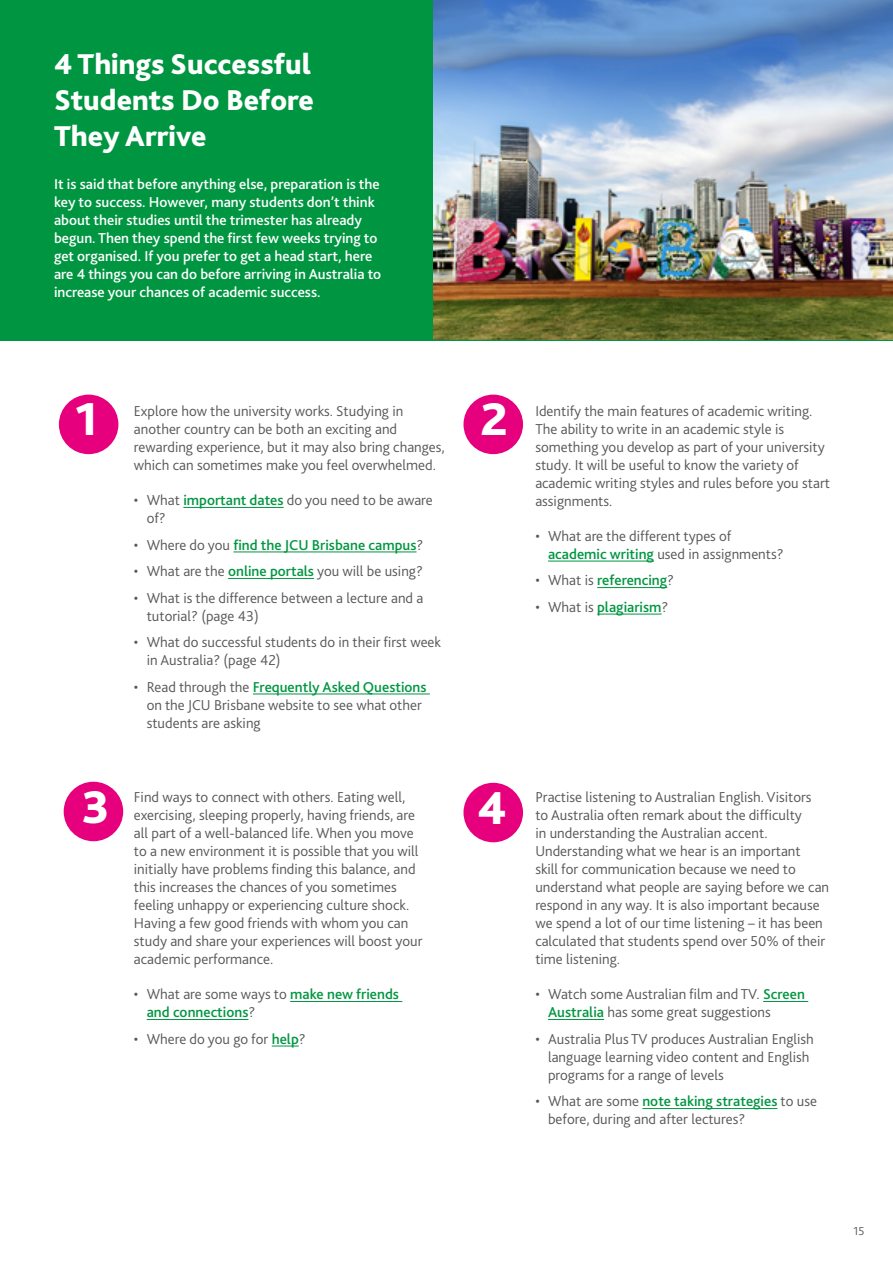
<style>
.page{position:relative;width:893px;height:1263px;background:#fff}
.page>*{position:absolute;margin:0;border:0;box-sizing:border-box;transform-origin:0 0}
.t1{font:800 48px "Bliss 2";color:#fff}
.t2{font:800 30px/36px "Bliss 2";color:#fff;text-align:justify}
.t3{font:300 15px/18px "Bliss 2";color:#575756}
.t4{font:500 15px/18px "Bliss 2";color:#fff}
.t5{font:500 15px/18px "Bliss 2";color:#009641}
.t6{font:300 12px "Bliss 2";color:#575756}
.s1{font-weight:500;color:#009641}
.s2{font-weight:300;color:#575756}
</style>
<div class="page">
<div style="left:0;top:0;width:893px;height:340px;background:#009641"></div>
<hr style="left:183px;top:507px;width:101px;height:1px;background:#009641">
<hr style="left:233px;top:552px;width:183px;height:1px;background:#009641">
<hr style="left:228px;top:578px;width:86px;height:1px;background:#009641">
<hr style="left:253px;top:694px;width:177px;height:1px;background:#009641">
<hr style="left:548px;top:561px;width:106px;height:1px;background:#009641">
<hr style="left:597px;top:587px;width:70px;height:1px;background:#009641">
<hr style="left:597px;top:614px;width:65px;height:1px;background:#009641">
<hr style="left:763px;top:1001px;width:45px;height:1px;background:#009641">
<hr style="left:548px;top:1019px;width:56px;height:1px;background:#009641">
<hr style="left:642px;top:1108px;width:135px;height:1px;background:#009641">
<hr style="left:290px;top:1001px;width:112px;height:1px;background:#009641">
<hr style="left:147px;top:1019px;width:101px;height:1px;background:#009641">
<svg style="left:272px;top:1046px;width:27px;height:1px"></svg>
<div style="left:59px;top:395px;width:59px;height:59px;background:#e6007d;border-radius:50%"></div>
<div style="left:463px;top:395px;width:60px;height:59px;background:#e6007d;border-radius:50%"></div>
<div style="left:64px;top:782px;width:59px;height:59px;background:#e6007d;border-radius:50%"></div>
<div style="left:463px;top:783px;width:60px;height:59px;background:#e6007d;border-radius:50%"></div>
<img style="left:434px;top:0;width:459px;height:339px">
<h2 class="t2" style="left:54px;top:46px;width:261px">4 Things Successful Students Do Before They Arrive</h2>
<p class="t4" style="left:54px;top:175px;width:329px">It is said that before anything else, preparation is the key to success. However, many students don’t think about their studies until the trimester has already begun. Then they spend the first few weeks trying to get organised. If you prefer to get a head start, here are 4 things you can do before arriving in Australia to increase your chances of academic success.</p>
<h1 class="t1" style="left:75px;top:389px;width:24px">1</h1>
<h1 class="t1" style="left:481px;top:389px;width:28px">2</h1>
<p class="t3" style="left:134px;top:402px;width:312px">Explore how the university works. Studying in another country can be both an exciting and rewarding experience, but it may also bring changes, which can sometimes make you feel overwhelmed.</p>
<p class="t3" style="left:147px;top:491px;width:288px;text-indent:-13px">• What <span class="s1">important dates</span> do you need to be aware of?</p>
<p class="t5" style="left:134px;top:536px;width:291px"><span class="s2">• Where do you</span> find the JCU Brisbane campus<span class="s2">?</span></p>
<p class="t3" style="left:134px;top:562px;width:290px">• What are the <span class="s1">online portals</span> you will be using?</p>
<p class="t3" style="left:147px;top:589px;width:278px;text-indent:-13px">• What is the difference between a lecture and a tutorial? (page 43)</p>
<p class="t3" style="left:147px;top:633px;width:296px;text-indent:-13px">• What do successful students do in their first week in Australia? (page 42)</p>
<p class="t3" style="left:147px;top:678px;width:281px;text-indent:-13px">• Read through the <span class="s1">Frequently Asked Questions </span>on the JCU Brisbane website to see what other students are asking</p>
<p class="t3" style="left:535px;top:402px;width:296px">Identify the main features of academic writing.<br>The ability to write in an academic style is something you develop as part of your university study. It will be useful to know the variety of academic writing styles and rules before you start assignments.</p>
<p class="t3" style="left:548px;top:527px;width:237px;text-indent:-13px">• What are the different types of <span class="s1">academic writing</span> used in assignments?</p>
<p class="t5" style="left:535px;top:571px;width:140px"><span class="s2">• What is</span> referencing<span class="s2">?</span></p>
<p class="t5" style="left:535px;top:598px;width:135px"><span class="s2">• What is</span> plagiarism<span class="s2">?</span></p>
<h1 class="t1" style="left:82px;top:777px;width:29px">3</h1>
<h1 class="t1" style="left:477px;top:778px;width:31px">4</h1>
<p class="t3" style="left:134px;top:788px;width:290px">Find ways to connect with others. Eating well, exercising, sleeping properly, having friends, are all part of a well-balanced life. When you move to a new environment it is possible that you will initially have problems finding this balance, and this increases the chances of you sometimes feeling unhappy or experiencing culture shock.<br>Having a few good friends with whom you can study and share your experiences will boost your academic performance.</p>
<p class="t5" style="left:147px;top:985px;width:254px;text-indent:-13px"><span class="s2">• What are some ways to</span> make new friends and connections<span class="s2">?</span></p>
<p class="t3" style="left:134px;top:1030px;width:173px">• Where do you go for <span class="s1">help</span>?</p>
<p class="t3" style="left:535px;top:788px;width:295px">Practise listening to Australian English. Visitors<br>to Australia often remark about the difficulty<br>in understanding the Australian accent.<br>Understanding what we hear is an important<br>skill for communication because we need to understand what people are saying before we can respond in any way. It is also important because we spend a lot of our time listening – it has been calculated that students spend over 50% of their time listening.</p>
<p class="t3" style="left:548px;top:985px;width:258px;text-indent:-13px">• Watch some Australian film and TV. <span class="s1">Screen<br>Australia</span> has some great suggestions</p>
<p class="t3" style="left:548px;top:1030px;width:267px;text-indent:-13px">• Australia Plus TV produces Australian English language learning video content and English programs for a range of levels</p>
<p class="t3" style="left:548px;top:1092px;width:271px;text-indent:-13px">• What are some <span class="s1">note taking strategies</span> to use before, during and after lectures?</p>
<p class="t6" style="left:853px;top:1223px;width:12px">15</p>
</div>
